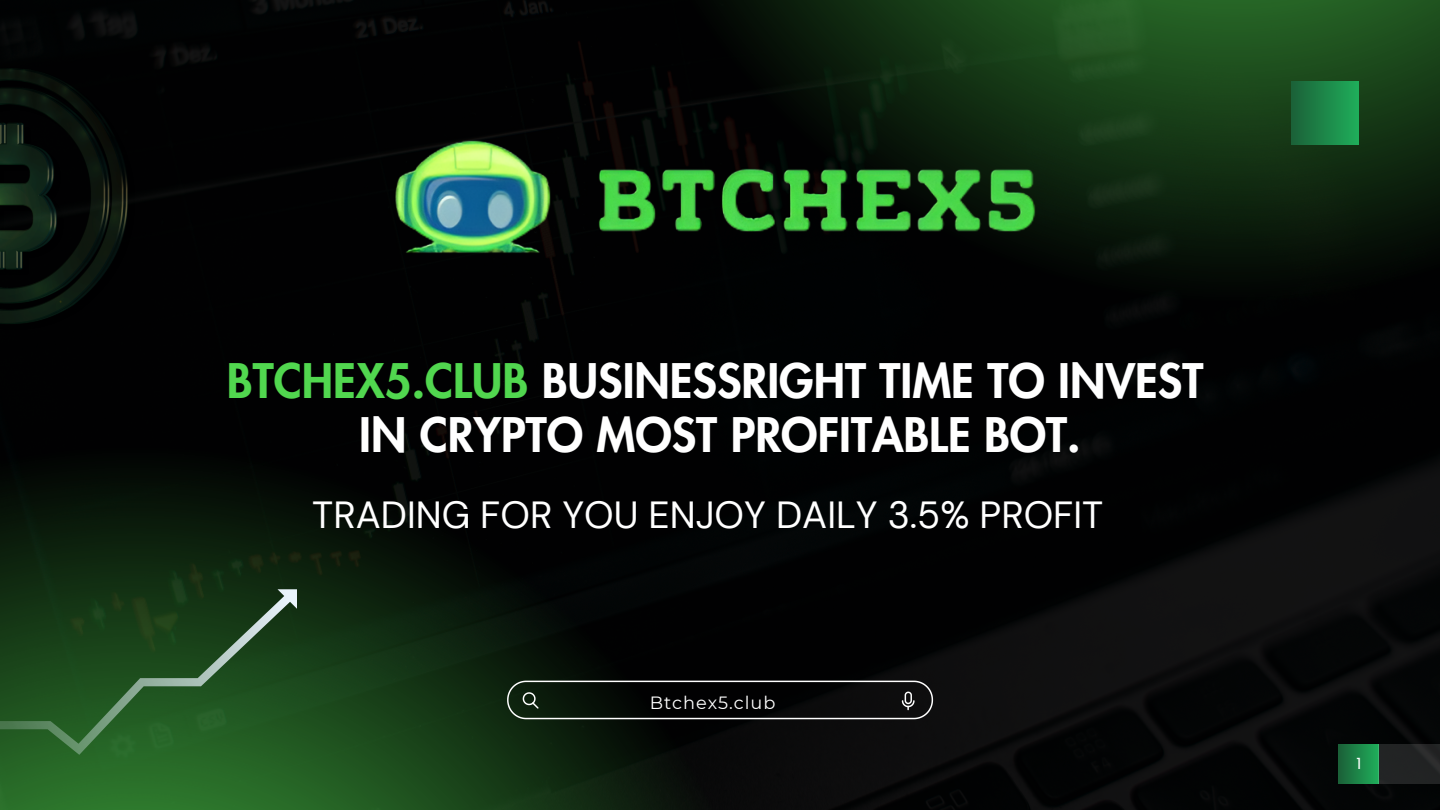
<style>
.page{position:relative;width:1440px;height:810px;background:#fff}
.page>*{position:absolute;margin:0;border:0;box-sizing:border-box;transform-origin:0 0}
.t1{font:800 46.6px/54px "Futura LT Pro";color:#fff;text-align:center}
.t2{font:37.7px "DM Sans";color:#fff}
.t3{font:17.7px "Montserrat";letter-spacing:.055em;color:#fff}
.t4{font:15.5px "Poppins";color:#fff}
.s1{color:#51d74f}
</style>
<div class="page">
<img style="left:0;top:0;width:1440px;height:810px">
<img style="left:0;top:68px;width:135px;height:261px">
<div style="left:1339px;top:744px;width:39px;height:40px;background:linear-gradient(to right,#1b6138,#1fad5a)"></div>
<div style="left:1378px;top:744px;width:62px;height:40px;background:#222424"></div>
<svg style="left:0;top:447px;width:778px;height:363px;background:#0b1d0c"></svg>
<img style="left:282px;top:135px;width:308px;height:128px">
<svg style="left:507px;top:680px;width:426px;height:39px;background:#1a1d1b"></svg>
<svg style="left:590px;top:0;width:850px;height:302px;background:#102910"></svg>
<div style="left:1291px;top:81px;width:67px;height:63px;background:linear-gradient(to right,#1b6038,#1fad5a)"></div>
<svg style="left:0;top:589px;width:297px;height:166px;background:#245024"></svg>
<p class="t1" style="left:227px;top:356px;width:978px"><span class="s1">BTCHEX5.CLUB</span> BUSINESSRIGHT TIME TO INVEST<br>IN CRYPTO MOST PROFITABLE BOT.</p>
<h1 class="t2" style="left:312px;top:491px;width:793px">TRADING FOR YOU ENJOY DAILY 3.5% PROFIT</h1>
<p class="t3" style="left:650px;top:692px;width:127px">Btchex5.club</p>
<p class="t4" style="left:1357px;top:753px;width:6px">1</p>
</div>
